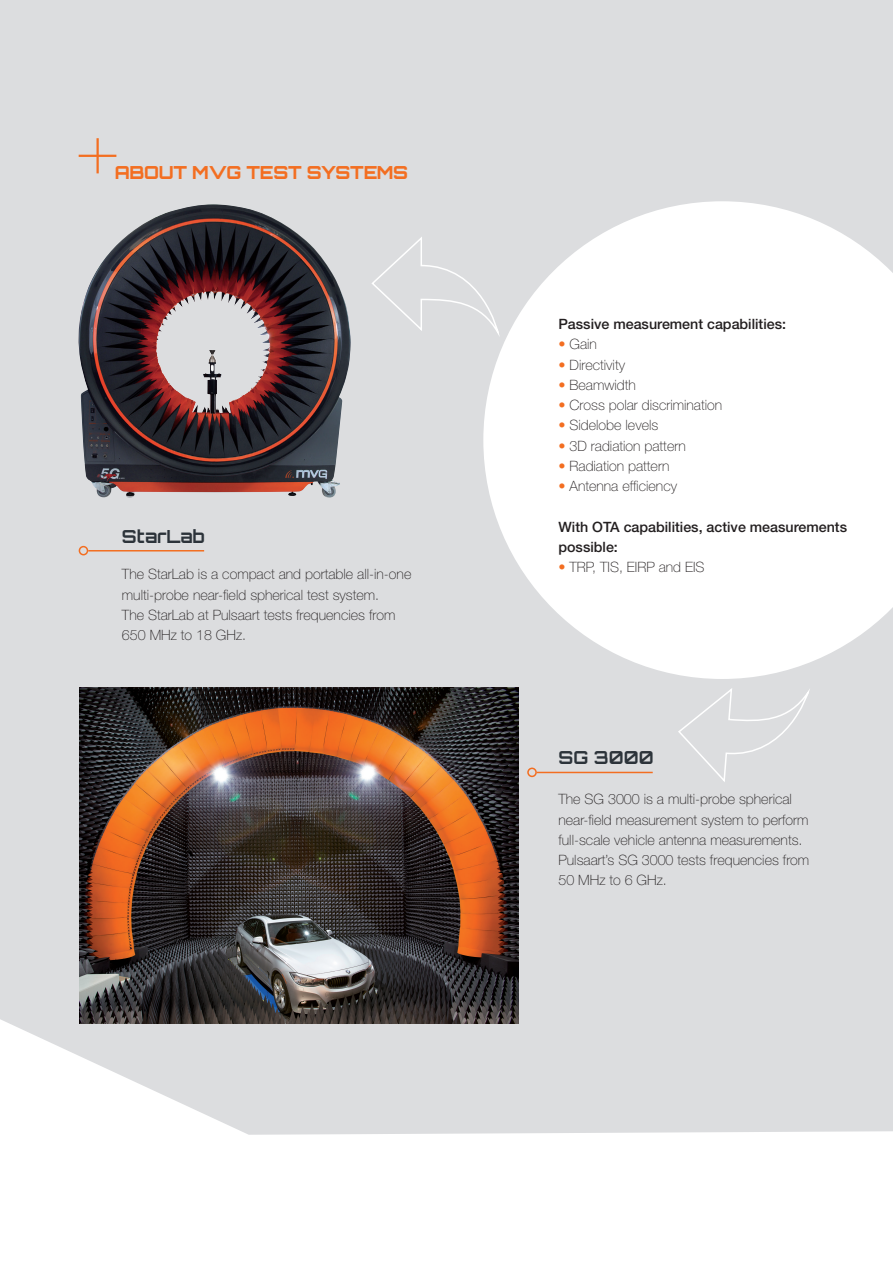
<style>
.page{position:relative;width:893px;height:1263px;background:#fff}
.page>*{position:absolute;margin:0;border:0;box-sizing:border-box;transform-origin:0 0}
.t1{font:18px "Orbitron";letter-spacing:-.015em;color:#f36e21}
.t2{font:18px "Orbitron";color:#2c333a}
.t3{font:100 14.25px/20.2px "Helvetica Neue LT Std";color:#231f20}
.t4{font:500 14.25px/20.2px "Helvetica Neue LT Std";color:#231f20}
.s1{color:#f36e21}
</style>
<div class="page">
<div style="left:0;top:0;width:893px;height:1135px;background:#dcdddf"></div>
<hr style="left:96px;top:138px;width:3px;height:35px;background:#f36e21">
<hr style="left:79px;top:155px;width:37px;height:2px;background:#f36e21">
<img style="left:71px;top:204px;width:280px;height:294px">
<hr style="left:88px;top:550px;width:116px;height:1px;background:#f36e21">
<div style="left:79px;top:546px;width:9px;height:9px;border:2px solid #f36e21;border-radius:50%"></div>
<hr style="left:537px;top:772px;width:116px;height:1px;background:#f36e21">
<div style="left:527px;top:767px;width:10px;height:10px;border:2px solid #f36e21;border-radius:50%"></div>
<img style="left:80px;top:688px;width:438px;height:335px">
<svg style="left:483px;top:201px;width:410px;height:478px"></svg>
<div style="left:370px;top:235px;width:130px;height:100px;background:#dcdddf"></div>
<div style="left:677px;top:686px;width:133px;height:98px;background:#dcdddf"></div>
<p class="t1" style="left:115px;top:162px;width:295px">ABOUT MVG TEST SYSTEMS</p>
<p class="t2" style="left:122px;top:525px;width:84px">StarLab</p>
<p class="t3" style="left:122px;top:564px;width:291px">The StarLab is a compact and portable all-in-one multi-probe near-field spherical test system.<br>The StarLab at Pulsaart tests frequencies from 650 MHz to 18 GHz.</p>
<p class="t4" style="left:558px;top:314px;width:229px">Passive measurement capabilities:</p>
<p class="t3" style="left:558px;top:334px;width:40px"><span class="s1">•</span> Gain</p>
<p class="t3" style="left:558px;top:354px;width:68px"><span class="s1">•</span> Directivity</p>
<p class="t3" style="left:558px;top:375px;width:79px"><span class="s1">•</span> Beamwidth</p>
<p class="t3" style="left:558px;top:395px;width:165px"><span class="s1">•</span> Cross polar discrimination</p>
<p class="t3" style="left:558px;top:415px;width:101px"><span class="s1">•</span> Sidelobe levels</p>
<p class="t3" style="left:558px;top:435px;width:129px"><span class="s1">•</span> 3D radiation pattern</p>
<p class="t3" style="left:558px;top:456px;width:112px"><span class="s1">•</span> Radiation pattern</p>
<p class="t3" style="left:558px;top:476px;width:120px"><span class="s1">•</span> Antenna efficiency</p>
<p class="t4" style="left:558px;top:516px;width:290px">With OTA capabilities, active measurements possible:</p>
<p class="t3" style="left:558px;top:557px;width:148px"><span class="s1">•</span> TRP, TIS, EIRP and EIS</p>
<p class="t2" style="left:558px;top:746px;width:97px">SG 3000</p>
<p class="t3" style="left:558px;top:789px;width:252px">The SG 3000 is a multi-probe spherical near-field measurement system to perform full-scale vehicle antenna measurements.<br>Pulsaart’s SG 3000 tests frequencies from 50 MHz to 6 GHz.</p>
</div>
